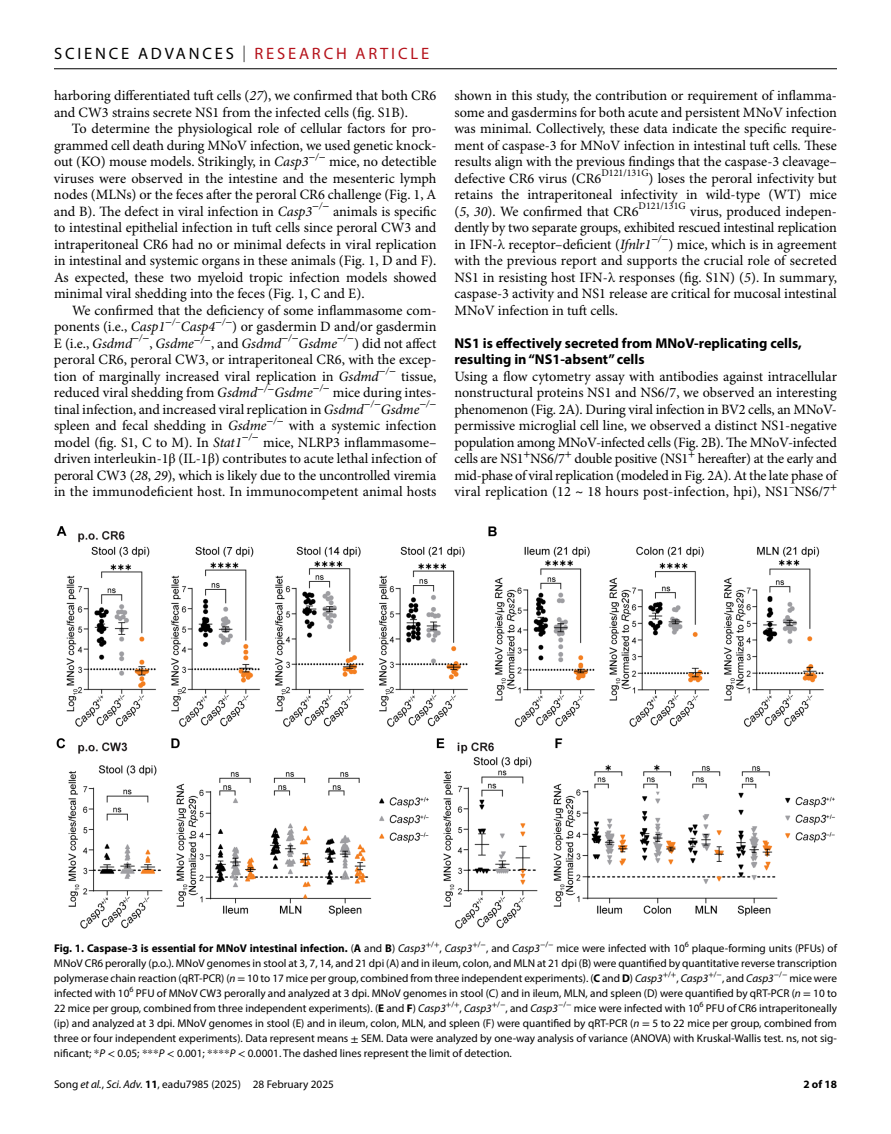
<style>
.page{position:relative;width:891px;height:1134px;background:#fff}
.page>*{position:absolute;margin:0;border:0;box-sizing:border-box;transform-origin:0 0}
.t1{font:16.5px "Myriad Pro";letter-spacing:.17em;color:#000}
.t2{font:14.25px/16.5px "Minion Pro";color:#000;text-align:justify}
.t3{font:700 14.25px/16.5px "Myriad Pro";color:#000}
.t4{font:11.25px/15px "Myriad Pro";color:#000;text-align:justify}
.t5{font:700 11.25px "Myriad Pro";color:#000}
.s1{font-weight:300}
.s2{color:#b5121b}
.s3{font-style:italic}
.s4{font-family:"STIX"}
.s5{font-weight:700}
</style>
<div class="page">
<hr style="left:54px;top:68px;width:783px;height:1px;background:#000">
<img style="left:56px;top:526px;width:779px;height:403px">
<p class="t1" style="left:54px;top:44px;width:376px">Science Adva nces <span class="s1">|</span> <span class="s2">Resear ch Ar ticle</span></p>
<p class="t2" style="left:54px;top:88px;width:384px">harboring differentiated tuft cells (<span class="s3">27</span>), we confirmed that both CR6 and CW3 strains secrete NS1 from the infected cells (fig. S1B).</p>
<p class="t2" style="left:54px;top:121px;width:384px;text-indent:18px">To determine the physiological role of cellular factors for pro&shy;grammed cell death during MNoV infection, we used genetic knock&shy;out (KO) mouse models. Strikingly, in <span class="s3">Casp3</span><sup>−</sup><sup>/</sup><sup>−</sup> mice, no detectible viruses were observed in the intestine and the mesenteric lymph nodes (MLNs) or the feces after the peroral CR6 challenge (Fig. 1, A and B). The defect in viral infection in <span class="s3">Casp3</span><sup>−</sup><sup>/</sup><sup>−</sup> animals is specific to intestinal epithelial infection in tuft cells since peroral CW3 and intraperitoneal CR6 had no or minimal defects in viral replication in intestinal and systemic organs in these animals (Fig. 1, D and F).<br>As expected, these two myeloid tropic infection models showed minimal viral shedding into the feces (Fig. 1, C and E).</p>
<p class="t2" style="left:54px;top:303px;width:384px;text-indent:18px">We confirmed that the deficiency of some inflammasome com&shy;ponents (i.e., <span class="s3">Casp1</span><sup>−</sup><sup>/</sup><sup>–</sup><span class="s3">Casp4</span><sup>−</sup><sup>/</sup><sup>−</sup>) or gasdermin D and/or gasdermin E (i.e., <span class="s3">Gsdmd</span><sup>−</sup><sup>/</sup><sup>−</sup>, <span class="s3">Gsdme</span><sup>−</sup><sup>/</sup><sup>−</sup>, and <span class="s3">Gsdmd</span><sup>−</sup><sup>/</sup><sup>−</sup><span class="s3">Gsdme</span><sup>−</sup><sup>/</sup><sup>−</sup>) did not affect peroral CR6, peroral CW3, or intraperitoneal CR6, with the excep&shy;tion of marginally increased viral replication in <span class="s3">Gsdmd</span><sup>−</sup><sup>/</sup><sup>−</sup> tissue, reduced viral shedding from <span class="s3">Gsdmd</span><sup>−</sup><sup>/</sup><sup>−</sup><span class="s3">Gsdme</span><sup>−</sup><sup>/</sup><sup>−</sup> mice during intes&shy;tinal infection, and increased viral replication in <span class="s3">Gsdmd</span><sup>−</sup><sup>/</sup><sup>−</sup><span class="s3">Gsdme</span><sup>−</sup><sup>/</sup><sup>− </sup>spleen and fecal shedding in <span class="s3">Gsdme</span><sup>−</sup><sup>/</sup><sup>−</sup> with a systemic infection model (fig. S1, C to M). In <span class="s3">Stat1</span><sup>−</sup><sup>/</sup><sup>−</sup> mice, NLRP3 inflammasome– driven interleukin-1<span class="s4">β</span> (IL-1<span class="s4">β</span>) contributes to acute lethal infection of peroral CW3 (<span class="s3">28</span>, <span class="s3">29</span>), which is likely due to the uncontrolled viremia in the immunodeficient host. In immunocompetent animal hosts</p>
<p class="t2" style="left:454px;top:88px;width:384px">shown in this study, the contribution or requirement of inflamma&shy;some and gasdermins for both acute and persistent MNoV infection was minimal. Collectively, these data indicate the specific require&shy;ment of caspase-3 for MNoV infection in intestinal tuft cells. These results align with the previous findings that the caspase-3 cleavage– defective CR6 virus (CR6<sup>D121/131G</sup>) loses the peroral infectivity but retains the intraperitoneal infectivity in wild-type (WT) mice (<span class="s3">5</span>, <span class="s3">30</span>). We confirmed that CR6<sup>D121/131G</sup> virus, produced indepen&shy;dently by two separate groups, exhibited rescued intestinal replication in IFN-<span class="s4">λ</span> receptor–deficient (<span class="s3">Ifnlr1</span><sup>−</sup><sup>/</sup><sup>−</sup>) mice, which is in agreement with the previous report and supports the crucial role of secreted NS1 in resisting host IFN-<span class="s4">λ</span> responses (fig. S1N) (<span class="s3">5</span>). In summary, caspase-3 activity and NS1 release are critical for mucosal intestinal MNoV infection in tuft cells.</p>
<p class="t3" style="left:454px;top:334px;width:349px">NS1 is effectively secreted from MNoV-replicating cells, resulting in “NS1-absent” cells</p>
<p class="t2" style="left:454px;top:369px;width:384px">Using a flow cytometry assay with antibodies against intracellular nonstructural proteins NS1 and NS6/7, we observed an interesting phenomenon (Fig. 2A). During viral infection in BV2 cells, an MNoV&shy;permissive microglial cell line, we observed a distinct NS1-negative population among MNoV-infected cells (Fig. 2B). The MNoV-infected cells are NS1<sup>+</sup>NS6/7<sup>+</sup> double positive (NS1<sup>+</sup> hereafter) at the early and mid-phase of viral replication (modeled in Fig. 2A). At the late phase of viral replication (12 <span class="s4">~</span> 18 hours post-infection, hpi), NS1<sup>–</sup>NS6/7<sup>+</sup></p>
<p class="t4" style="left:54px;top:941px;width:785px"><span class="s5">Fig. 1. Caspase-3 is essential for MNoV intestinal infection.</span> (<span class="s5">A</span> and <span class="s5">B</span>) <span class="s3">Casp3</span><sup>+</sup><sup>/</sup><sup>+</sup>, <span class="s3">Casp3</span><sup>+</sup><sup>/</sup><sup>−</sup>, and <span class="s3">Casp3</span><sup>−</sup><sup>/</sup><sup>−</sup> mice were infected with 10<sup>6</sup> plaque-forming units (PFUs) of MNoV CR6 perorally (p.o.). MNoV genomes in stool at 3, 7, 14, and 21 dpi (A) and in ileum, colon, and MLN at 21 dpi (B) were quantified by quantitative reverse transcription polymerase chain reaction (qRT-PCR) (<span class="s3">n</span> <span class="s4">=</span> 10 to 17 mice per group, combined from three independent experiments). (<span class="s5">C</span> and <span class="s5">D</span>) <span class="s3">Casp3</span><sup>+</sup><sup>/</sup><sup>+</sup>, <span class="s3">Casp3</span><sup>+</sup><sup>/</sup><sup>−</sup>, and <span class="s3">Casp3</span><sup>−</sup><sup>/</sup><sup>−</sup> mice were infected with 10<sup>6</sup> PFU of MNoV CW3 perorally and analyzed at 3 dpi. MNoV genomes in stool (C) and in ileum, MLN, and spleen (D) were quantified by qRT-PCR (<span class="s3">n</span> <span class="s4">=</span> 10 to 22 mice per group, combined from three independent experiments). (<span class="s5">E</span> and <span class="s5">F</span>) <span class="s3">Casp3</span><sup>+</sup><sup>/</sup><sup>+</sup>, <span class="s3">Casp3</span><sup>+</sup><sup>/</sup><sup>−</sup>, and <span class="s3">Casp3</span><sup>−</sup><sup>/</sup><sup>−</sup> mice were infected with 10<sup>6</sup> PFU of CR6 intraperitoneally (ip) and analyzed at 3 dpi. MNoV genomes in stool (E) and in ileum, colon, MLN, and spleen (F) were quantified by qRT-PCR (<span class="s3">n</span> <span class="s4">=</span> 5 to 22 mice per group, combined from three or four independent experiments). Data represent means <span class="s4">±</span> SEM. Data were analyzed by one-way analysis of variance (ANOVA) with Kruskal-Wallis test. ns, not sig&shy;nificant; <span class="s4">*</span><span class="s3">P</span> <span class="s4">&lt;</span> 0.05; <span class="s4">***</span><span class="s3">P</span> <span class="s4">&lt;</span> 0.001; <span class="s4">****</span><span class="s3">P</span> <span class="s4">&lt;</span> 0.0001. The dashed lines represent the limit of detection.</p>
<p class="t4" style="left:54px;top:1076px;width:281px">Song <span class="s3">et al.</span>, <span class="s3">Sci. Adv.</span> <span class="s5">11</span>, eadu7985 (2025) 28 February 2025</p>
<p class="t5" style="left:803px;top:1076px;width:35px">2 of 18</p>
</div>
